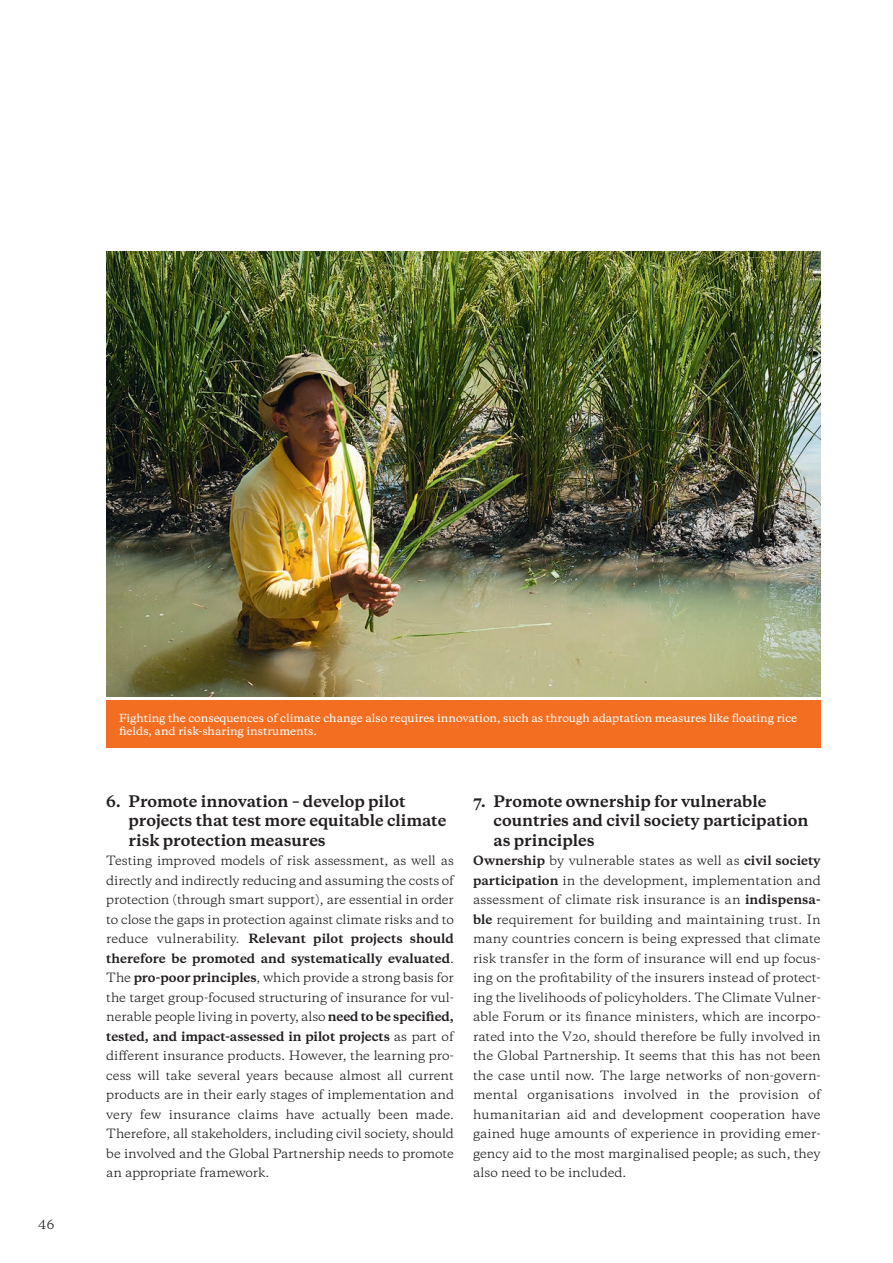
<style>
.page{position:relative;width:893px;height:1263px;background:#fff}
.page>*{position:absolute;margin:0;border:0;box-sizing:border-box;transform-origin:0 0}
.t1{font:700 15px/19.5px "Galaxie Copernicus";color:#231f20}
.t2{font:12px/19.5px "Galaxie Copernicus";color:#231f20;text-align:justify}
.t3{font:500 10.5px/13.5px "Galaxie Copernicus";color:#fff}
.s1{font-weight:700}
</style>
<div class="page">
<img style="left:106px;top:252px;width:715px;height:444px">
<div style="left:106px;top:700px;width:715px;height:48px;background:#f36e21"></div>
<p class="t2" style="left:38px;top:1214px;width:17px">46</p>
<p class="t3" style="left:119px;top:711px;width:680px">Fighting the consequences of climate change also requires innovation, such as through adaptation measures like floating rice fields, and risk-sharing instruments.</p>
<p class="t1" style="left:129px;top:791px;width:319px;text-indent:-22px">6. Promote innovation – develop pilot projects that test more equitable climate risk protection measures</p>
<p class="t2" style="left:106px;top:851px;width:349px">Testing improved models of risk assessment, as well as directly and indirectly reducing and assuming the costs of protection (through smart support), are essential in order to close the gaps in protection against climate risks and to reduce vulnerability. <span class="s1">Relevant pilot projects should therefore be promoted and systematically evaluated</span>.<br>The <span class="s1">pro-poor principles</span>, which provide a strong basis for the target group-focused structuring of insurance for vul&shy;nerable people living in poverty, also <span class="s1">need to be specified, tested, and impact-assessed in pilot projects</span> as part of different insurance products. However, the learning pro&shy;cess will take several years because almost all current products are in their early stages of implementation and very few insurance claims have actually been made.<br>Therefore, all stakeholders, including civil society, should be involved and the Global Partnership needs to promote an appropriate framework.</p>
<p class="t1" style="left:494px;top:791px;width:316px;text-indent:-20px">7. Promote ownership for vulnerable countries and civil society participation as principles</p>
<p class="t2" style="left:473px;top:851px;width:349px"><span class="s1">Ownership</span> by vulnerable states as well as <span class="s1">civil society participation</span> in the development, implementation and assessment of climate risk insurance is an <span class="s1">indispensa&shy;ble</span> requirement for building and maintaining trust. In many countries concern is being expressed that climate risk transfer in the form of insurance will end up focus&shy;ing on the profitability of the insurers instead of protect&shy;ing the livelihoods of policyholders. The Climate Vulner&shy;able Forum or its finance ministers, which are incorpo&shy;rated into the V20, should therefore be fully involved in the Global Partnership. It seems that this has not been the case until now. The large networks of non-govern&shy;mental organisations involved in the provision of humanitarian aid and development cooperation have gained huge amounts of experience in providing emer&shy;gency aid to the most marginalised people; as such, they also need to be included.</p>
</div>
